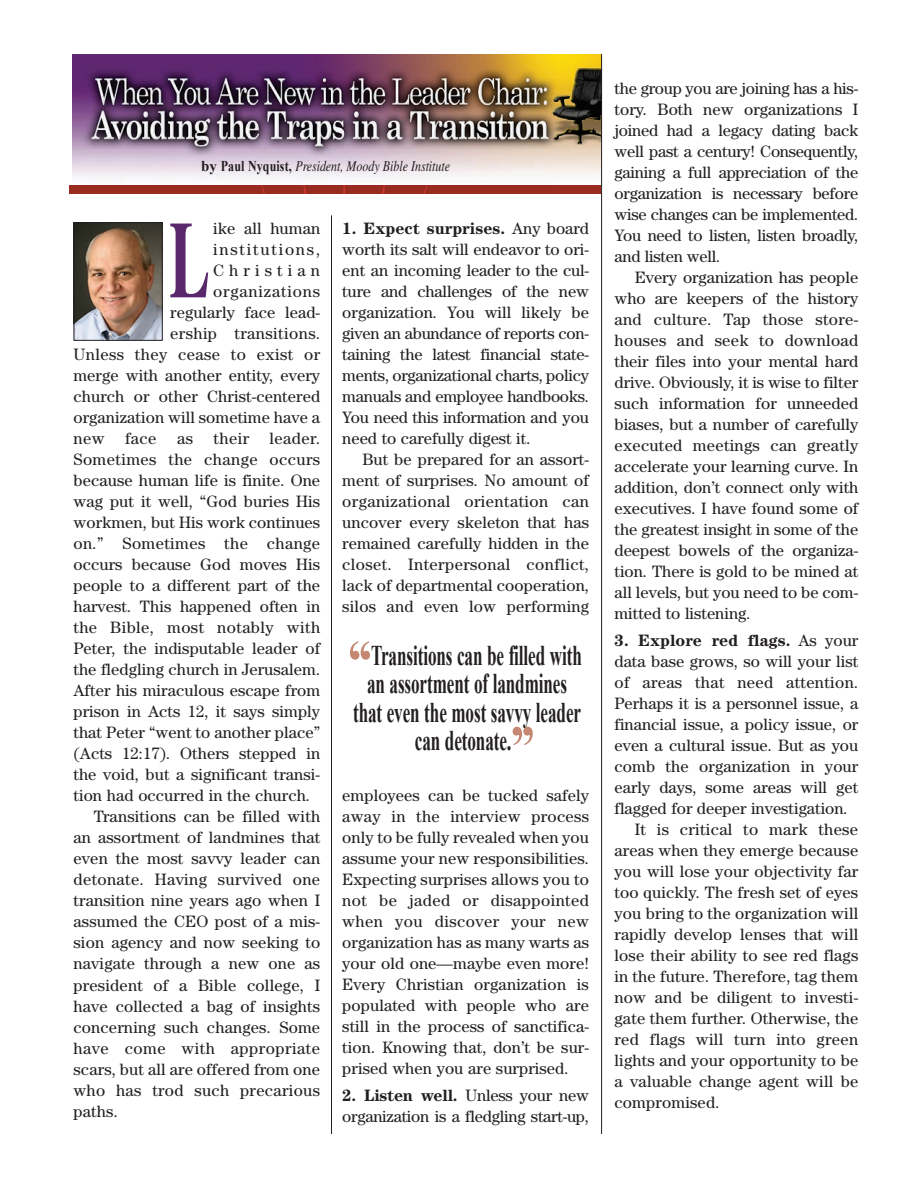
<style>
.page{position:relative;width:918px;height:1188px;background:#fff}
.page>*{position:absolute;margin:0;border:0;box-sizing:border-box;transform-origin:0 0}
.t1{font:700 109.2px "Times";color:#59276b;scale:.56 1}
.t2{font:700 28.5px "Times New Roman";letter-spacing:-.005em;color:#231f20;scale:.6 1}
.t3{font:16.5px/21px "Century";letter-spacing:.01em;color:#231f20;text-align:justify}
.t4{font:16.5px/21px "Century";letter-spacing:-.015em;color:#231f20}
.t5{font:700 16.5px "Century";color:#231f20}
.t6{font:16.5px "Century";letter-spacing:.03em;color:#231f20}
.t7{font:16.5px "Century";letter-spacing:.105em;color:#231f20}
.t8{font:16.5px "Century";letter-spacing:.05em;color:#231f20}
.t9{font:16.5px "Century";letter-spacing:.31em;color:#231f20}
.t10{font:italic 15px "Times";letter-spacing:-.005em;color:#231f20;scale:.8 1}
.s1{font-family:"Times New Roman";font-weight:700;font-style:normal}
.s2{font-weight:700}
.s3{font-weight:400}
</style>
<div class="page">
<img style="left:72px;top:54px;width:529px;height:137px">
<hr style="left:331px;top:215px;width:1px;height:919px;background:#231f20">
<div style="left:69px;top:186px;width:531px;height:7px;background:#992c21"></div>
<img style="left:76px;top:224px;width:85px;height:115px">
<div style="left:74px;top:222px;width:89px;height:119px;border:1px solid #231f20"></div>
<hr style="left:601px;top:54px;width:1px;height:1080px;background:#231f20">
<svg style="left:350px;top:641px;width:20px;height:19px"></svg>
<svg style="left:513px;top:727px;width:20px;height:18px"></svg>
<p class="t10" style="left:201px;top:161px;width:313px"><span class="s1">by Paul Nyquist,</span> President, Moody Bible Institute</p>
<h1 class="t1" style="left:169px;top:224px;width:74px">L</h1>
<p class="t3" style="left:213px;top:220px;width:108px">ike all human</p>
<p class="t7" style="left:213px;top:244px;width:109px">institutions,</p>
<p class="t9" style="left:213px;top:265px;width:108px">Christian</p>
<p class="t8" style="left:213px;top:286px;width:109px">organizations</p>
<p class="t3" style="left:170px;top:304px;width:152px">regularly face lead-</p>
<p class="t3" style="left:170px;top:325px;width:152px">ership transitions.</p>
<p class="t3" style="left:73px;top:346px;width:248px">Unless they cease to exist or</p>
<p class="t3" style="left:73px;top:367px;width:248px">merge with another entity, every</p>
<p class="t3" style="left:73px;top:388px;width:248px">church or other Christ-centered</p>
<p class="t3" style="left:73px;top:409px;width:248px">organization will sometime have a</p>
<p class="t3" style="left:73px;top:430px;width:248px">new face as their leader.</p>
<p class="t3" style="left:73px;top:451px;width:248px">Sometimes the change occurs</p>
<p class="t3" style="left:73px;top:472px;width:248px">because human life is finite. One</p>
<p class="t3" style="left:73px;top:493px;width:248px">wag put it well, “God buries His</p>
<p class="t3" style="left:73px;top:514px;width:248px">workmen, but His work continues</p>
<p class="t3" style="left:73px;top:535px;width:248px">on.” Sometimes the change</p>
<p class="t3" style="left:73px;top:556px;width:248px">occurs because God moves His</p>
<p class="t3" style="left:73px;top:577px;width:248px">people to a different part of the</p>
<p class="t3" style="left:73px;top:598px;width:248px">harvest. This happened often in</p>
<p class="t3" style="left:73px;top:619px;width:248px">the Bible, most notably with</p>
<p class="t3" style="left:73px;top:640px;width:248px">Peter, the indisputable leader of</p>
<p class="t3" style="left:73px;top:661px;width:248px">the fledgling church in Jerusalem.</p>
<p class="t3" style="left:73px;top:682px;width:248px">After his miraculous escape from</p>
<p class="t3" style="left:73px;top:703px;width:248px">prison in Acts 12, it says simply</p>
<p class="t3" style="left:73px;top:724px;width:248px">that Peter “went to another place”</p>
<p class="t3" style="left:73px;top:745px;width:248px">(Acts 12:17). Others stepped in</p>
<p class="t3" style="left:73px;top:766px;width:248px">the void, but a significant transi-</p>
<p class="t3" style="left:73px;top:787px;width:238px">tion had occurred in the church.</p>
<p class="t3" style="left:94px;top:808px;width:228px">Transitions can be filled with</p>
<p class="t3" style="left:73px;top:829px;width:248px">an assortment of landmines that</p>
<p class="t3" style="left:73px;top:850px;width:248px">even the most savvy leader can</p>
<p class="t3" style="left:73px;top:871px;width:248px">detonate. Having survived one</p>
<p class="t3" style="left:73px;top:892px;width:248px">transition nine years ago when I</p>
<p class="t3" style="left:73px;top:913px;width:248px">assumed the CEO post of a mis-</p>
<p class="t3" style="left:73px;top:934px;width:248px">sion agency and now seeking to</p>
<p class="t3" style="left:73px;top:955px;width:248px">navigate through a new one as</p>
<p class="t3" style="left:73px;top:976px;width:248px">president of a Bible college, I</p>
<p class="t3" style="left:73px;top:997px;width:248px">have collected a bag of insights</p>
<p class="t3" style="left:73px;top:1018px;width:248px">concerning such changes. Some</p>
<p class="t6" style="left:73px;top:1042px;width:248px">have come with appropriate</p>
<p class="t3" style="left:73px;top:1060px;width:248px">scars, but all are offered from one</p>
<p class="t3" style="left:73px;top:1081px;width:248px">who has trod such precarious</p>
<p class="t3" style="left:73px;top:1102px;width:46px">paths.</p>
<p class="t3" style="left:342px;top:220px;width:248px"><span class="s2">1. Expect surprises.</span> Any board worth its salt will endeavor to ori&shy;ent an incoming leader to the cul&shy;ture and challenges of the new organization. You will likely be given an abundance of reports con&shy;taining the latest financial state&shy;ments, organizational charts, policy manuals and employee handbooks.<br>You need this information and you need to carefully digest it.</p>
<p class="t3" style="left:342px;top:451px;width:248px;text-indent:20px">But be prepared for an assort&shy;ment of surprises. No amount of organizational orientation can uncover every skeleton that has remained carefully hidden in the closet. Interpersonal conflict, lack of departmental cooperation, silos and even low performing</p>
<h2 class="t2" style="left:371px;top:639px;width:353px">Transitions can be filled with</h2>
<h2 class="t2" style="left:367px;top:668px;width:335px">an assortment of landmines</h2>
<h2 class="t2" style="left:353px;top:696px;width:382px">that even the most savvy leader</h2>
<h2 class="t2" style="left:415px;top:725px;width:163px">can detonate.</h2>
<p class="t3" style="left:342px;top:787px;width:248px">employees can be tucked safely away in the interview process only to be fully revealed when you assume your new responsibilities.<br>Expecting surprises allows you to not be jaded or disappointed when you discover your new organization has as many warts as your old one—maybe even more!<br>Every Christian organization is populated with people who are still in the process of sanctifica&shy;tion. Knowing that, don’t be sur&shy;prised when you are surprised.</p>
<p class="t4" style="left:342px;top:1086px;width:248px"><span class="s2">2. Listen well.</span> Unless your new organization is a fledgling start-up,</p>
<p class="t3" style="left:615px;top:79px;width:245px">the group you are joining has a his&shy;tory. Both new organizations I joined had a legacy dating back well past a century! Consequently, gaining a full appreciation of the organization is necessary before wise changes can be implemented.<br>You need to listen, listen broadly, and listen well.</p>
<p class="t3" style="left:615px;top:269px;width:245px;text-indent:20px">Every organization has people who are keepers of the history and culture. Tap those store&shy;houses and seek to download their files into your mental hard drive. Obviously, it is wise to filter such information for unneeded biases, but a number of carefully executed meetings can greatly accelerate your learning curve. In addition, don’t connect only with executives. I have found some of the greatest insight in some of the deepest bowels of the organiza&shy;tion. There is gold to be mined at all levels, but you need to be com&shy;mitted to listening.</p>
<p class="t5" style="left:615px;top:634px;width:245px">3. Explore red flags. <span class="s3">As your</span></p>
<p class="t3" style="left:615px;top:652px;width:245px">data base grows, so will your list</p>
<p class="t3" style="left:615px;top:673px;width:245px">of areas that need attention.</p>
<p class="t3" style="left:615px;top:694px;width:245px">Perhaps it is a personnel issue, a</p>
<p class="t3" style="left:615px;top:715px;width:245px">financial issue, a policy issue, or</p>
<p class="t3" style="left:615px;top:736px;width:245px">even a cultural issue. But as you</p>
<p class="t3" style="left:615px;top:757px;width:245px">comb the organization in your</p>
<p class="t3" style="left:615px;top:778px;width:245px">early days, some areas will get</p>
<p class="t3" style="left:615px;top:799px;width:235px">flagged for deeper investigation.</p>
<p class="t3" style="left:635px;top:820px;width:225px">It is critical to mark these</p>
<p class="t3" style="left:615px;top:841px;width:245px">areas when they emerge because</p>
<p class="t3" style="left:615px;top:862px;width:245px">you will lose your objectivity far</p>
<p class="t3" style="left:615px;top:883px;width:245px">too quickly. The fresh set of eyes</p>
<p class="t3" style="left:615px;top:904px;width:245px">you bring to the organization will</p>
<p class="t3" style="left:615px;top:925px;width:245px">rapidly develop lenses that will</p>
<p class="t3" style="left:615px;top:946px;width:245px">lose their ability to see red flags</p>
<p class="t3" style="left:615px;top:967px;width:245px">in the future. Therefore, tag them</p>
<p class="t3" style="left:615px;top:988px;width:245px">now and be diligent to investi-</p>
<p class="t3" style="left:615px;top:1009px;width:245px">gate them further. Otherwise, the</p>
<p class="t3" style="left:615px;top:1030px;width:245px">red flags will turn into green</p>
<p class="t3" style="left:615px;top:1051px;width:245px">lights and your opportunity to be</p>
<p class="t3" style="left:615px;top:1072px;width:245px">a valuable change agent will be</p>
<p class="t3" style="left:615px;top:1093px;width:106px">compromised.</p>
</div>
